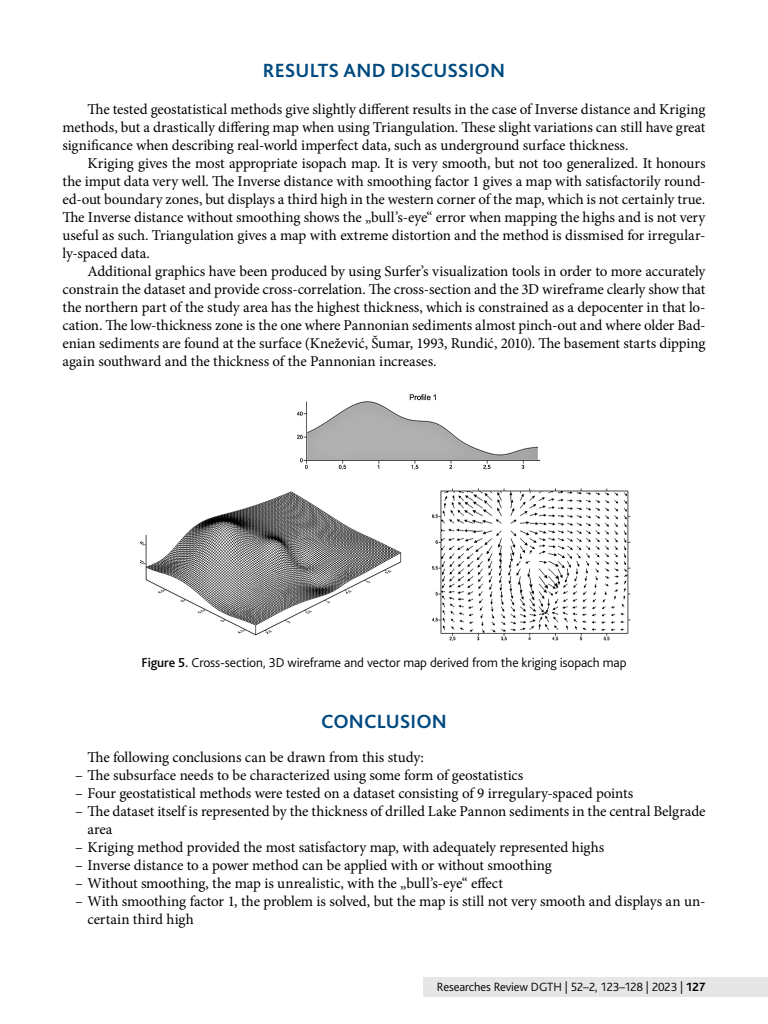
<style>
.page{position:relative;width:768px;height:1024px;background:#fff}
.page>*{position:absolute;margin:0;border:0;box-sizing:border-box;transform-origin:0 0}
.t1{font:700 20px "Bliss Pro";letter-spacing:.005em;color:#004a80}
.t2{font:15px/18px "Minion Pro";letter-spacing:-.005em;color:#000;text-align:justify}
.t3{font:300 13.5px "Bliss Pro";letter-spacing:-.005em;color:#000}
.t4{font:300 12.5px "Bliss Pro";letter-spacing:-.01em;color:#000}
.s1{font-weight:500}
.s2{font-weight:700}
</style>
<div class="page">
<div style="left:423px;top:978px;width:345px;height:20px;background:#e6e6e6"></div>
<img style="left:140px;top:394px;width:491px;height:247px">
<h1 class="t1" style="left:263px;top:58px;width:244px">RESULTS AND DISCUSSION</h1>
<p class="t2" style="left:62px;top:100px;width:645px;text-indent:25px">The tested geostatistical methods give slightly different results in the case of Inverse distance and Kriging methods, but a drastically differing map when using Triangulation. These slight variations can still have great significance when describing real-world imperfect data, such as underground surface thickness.</p>
<p class="t2" style="left:62px;top:154px;width:645px;text-indent:25px">Kriging gives the most appropriate isopach map. It is very smooth, but not too generalized. It honours the imput data very well. The Inverse distance with smoothing factor 1 gives a map with satisfactorily round&shy;ed-out boundary zones, but displays a third high in the western corner of the map, which is not certainly true.<br>The Inverse distance without smoothing shows the „bull’s-eye“ error when mapping the highs and is not very useful as such. Triangulation gives a map with extreme distortion and the method is dissmised for irregular&shy;ly-spaced data.</p>
<p class="t2" style="left:62px;top:262px;width:645px;text-indent:25px">Additional graphics have been produced by using Surfer’s visualization tools in order to more accurately constrain the dataset and provide cross-correlation. The cross-section and the 3D wireframe clearly show that the northern part of the study area has the highest thickness, which is constrained as a depocenter in that lo&shy;cation. The low-thickness zone is the one where Pannonian sediments almost pinch-out and where older Bad&shy;enian sediments are found at the surface (Knežević, Šumar, 1993, Rundić, 2010). The basement starts dipping again southward and the thickness of the Pannonian increases.</p>
<p class="t3" style="left:141px;top:654px;width:487px"><span class="s1">Figure 5.</span> Cross-section, 3D wireframe and vector map derived from the kriging isopach map</p>
<h1 class="t1" style="left:321px;top:709px;width:127px">CONCLUSION</h1>
<p class="t2" style="left:88px;top:748px;width:338px">The following conclusions can be drawn from this study:</p>
<p class="t2" style="left:75px;top:766px;width:450px">– The subsurface needs to be characterized using some form of geostatistics</p>
<p class="t2" style="left:75px;top:784px;width:560px">– Four geostatistical methods were tested on a dataset consisting of 9 irregulary-spaced points</p>
<p class="t2" style="left:88px;top:802px;width:619px;text-indent:-12px">– The dataset itself is represented by the thickness of drilled Lake Pannon sediments in the central Belgrade area</p>
<p class="t2" style="left:75px;top:838px;width:531px">– Kriging method provided the most satisfactory map, with adequately represented highs</p>
<p class="t2" style="left:75px;top:856px;width:478px">– Inverse distance to a power method can be applied with or without smoothing</p>
<p class="t2" style="left:75px;top:874px;width:430px">– Without smoothing, the map is unrealistic, with the „bull’s-eye“ effect</p>
<p class="t2" style="left:88px;top:892px;width:620px;text-indent:-12px">– With smoothing factor 1, the problem is solved, but the map is still not very smooth and displays an un&shy;certain third high</p>
<p class="t4" style="left:437px;top:979px;width:270px">Researches Review DGTH | 52–2, 123–128 | 2023 | <span class="s2">127</span></p>
</div>
